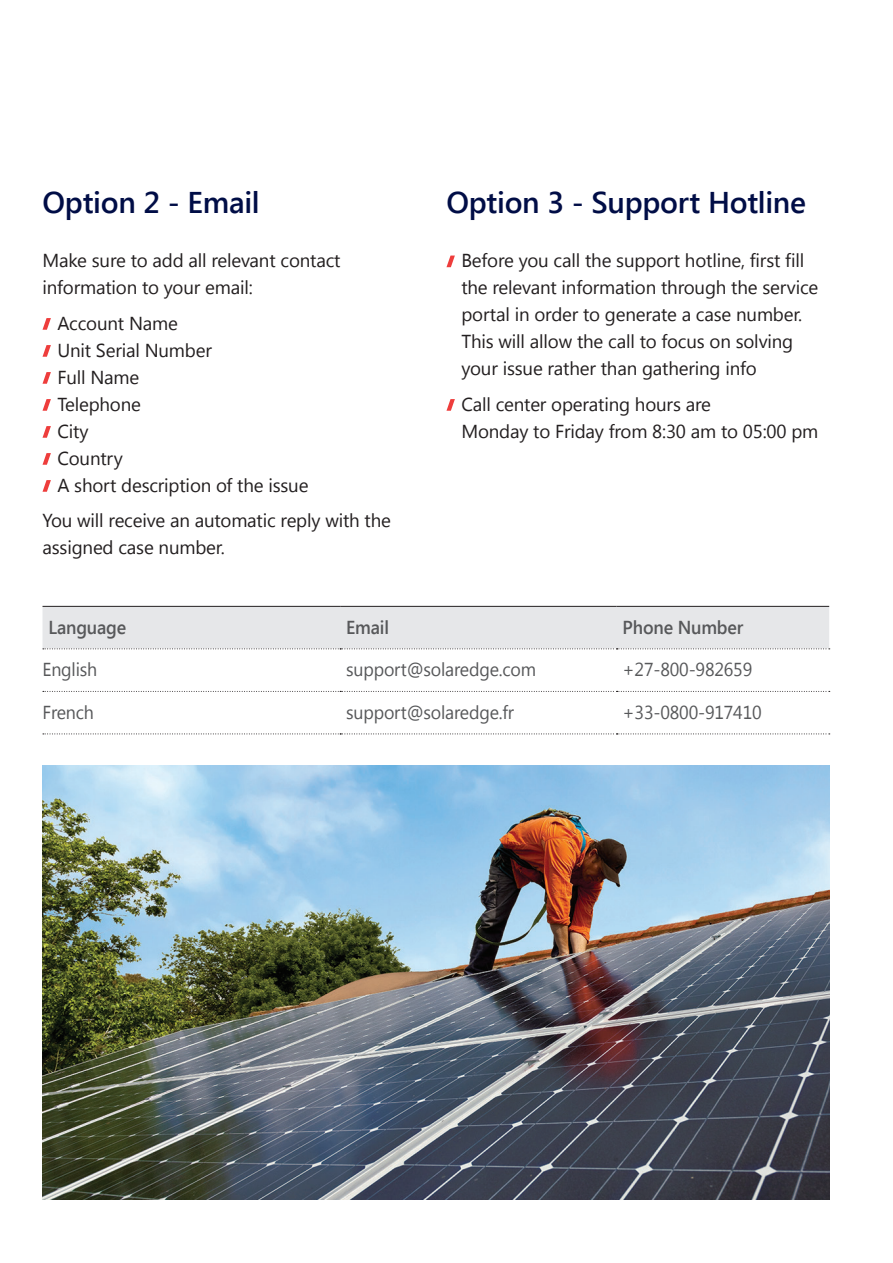
<style>
.page{position:relative;width:893px;height:1263px;background:#fff}
.page>*{position:absolute;margin:0;border:0;box-sizing:border-box;transform-origin:0 0}
.Body_Header_N{font:600 30px "Segoe UI";letter-spacing:-.01em;color:#000d46}
.Body_Header_N-2{font:18.75px/27px "Segoe UI";letter-spacing:-.01em;color:#231f20}
.Body{font:18.75px "Segoe UI";letter-spacing:-.01em;color:#57585a;scale:.95 1}
.Body-2{font:600 18.75px "Segoe UI";letter-spacing:-.01em;color:#57585a;scale:.95 1}
</style>
<div class="page">
<svg style="left:43px;top:318px;width:8px;height:12px"></svg>
<svg style="left:43px;top:345px;width:8px;height:12px"></svg>
<svg style="left:43px;top:372px;width:8px;height:12px"></svg>
<svg style="left:43px;top:399px;width:8px;height:12px"></svg>
<svg style="left:43px;top:426px;width:8px;height:12px"></svg>
<svg style="left:43px;top:453px;width:8px;height:12px"></svg>
<svg style="left:43px;top:480px;width:8px;height:12px"></svg>
<div style="left:43px;top:606px;width:787px;height:43px;background:#e6e7e9"></div>
<svg style="left:43px;top:691px;width:787px;height:1px"></svg>
<svg style="left:43px;top:733px;width:787px;height:1px"></svg>
<svg style="left:446px;top:256px;width:9px;height:11px"></svg>
<svg style="left:446px;top:399px;width:9px;height:12px"></svg>
<img style="left:43px;top:766px;width:786px;height:433px">
<p class="Body_Header_N" style="left:43px;top:182px;width:219px">Option 2 - Email</p>
<p class="Body_Header_N-2" style="left:43px;top:246px;width:300px">Make sure to add all relevant contact information to your email:</p>
<p class="Body_Header_N-2" style="left:57px;top:309px;width:122px">Account Name</p>
<p class="Body_Header_N-2" style="left:57px;top:336px;width:156px">Unit Serial Number</p>
<p class="Body_Header_N-2" style="left:57px;top:363px;width:83px">Full Name</p>
<p class="Body_Header_N-2" style="left:57px;top:390px;width:85px">Telephone</p>
<p class="Body_Header_N-2" style="left:57px;top:417px;width:33px">City</p>
<p class="Body_Header_N-2" style="left:57px;top:444px;width:67px">Country</p>
<p class="Body_Header_N-2" style="left:57px;top:471px;width:253px">A short description of the issue</p>
<p class="Body_Header_N-2" style="left:43px;top:506px;width:350px">You will receive an automatic reply with the assigned case number.</p>
<p class="Body_Header_N" style="left:446px;top:182px;width:361px">Option 3 - Support Hotline</p>
<p class="Body_Header_N-2" style="left:461px;top:246px;width:358px">Before you call the support hotline, first fill the relevant information through the service portal in order to generate a case number.<br>This will allow the call to focus on solving your issue rather than gathering info</p>
<p class="Body_Header_N-2" style="left:461px;top:390px;width:358px">Call center operating hours are<br>Monday to Friday from 8:30 am to 05:00 pm</p>
<p class="Body-2" style="left:49px;top:614px;width:83px">Language</p>
<p class="Body-2" style="left:346px;top:614px;width:47px">Email</p>
<p class="Body-2" style="left:623px;top:614px;width:129px">Phone Number</p>
<p class="Body" style="left:43px;top:657px;width:59px">English</p>
<p class="Body" style="left:346px;top:657px;width:202px">support@solaredge.com</p>
<p class="Body" style="left:623px;top:657px;width:138px">+27-800-982659</p>
<p class="Body" style="left:43px;top:699px;width:56px">French</p>
<p class="Body" style="left:346px;top:699px;width:178px">support@solaredge.fr</p>
<p class="Body" style="left:623px;top:699px;width:148px">+33-0800-917410</p>
</div>
